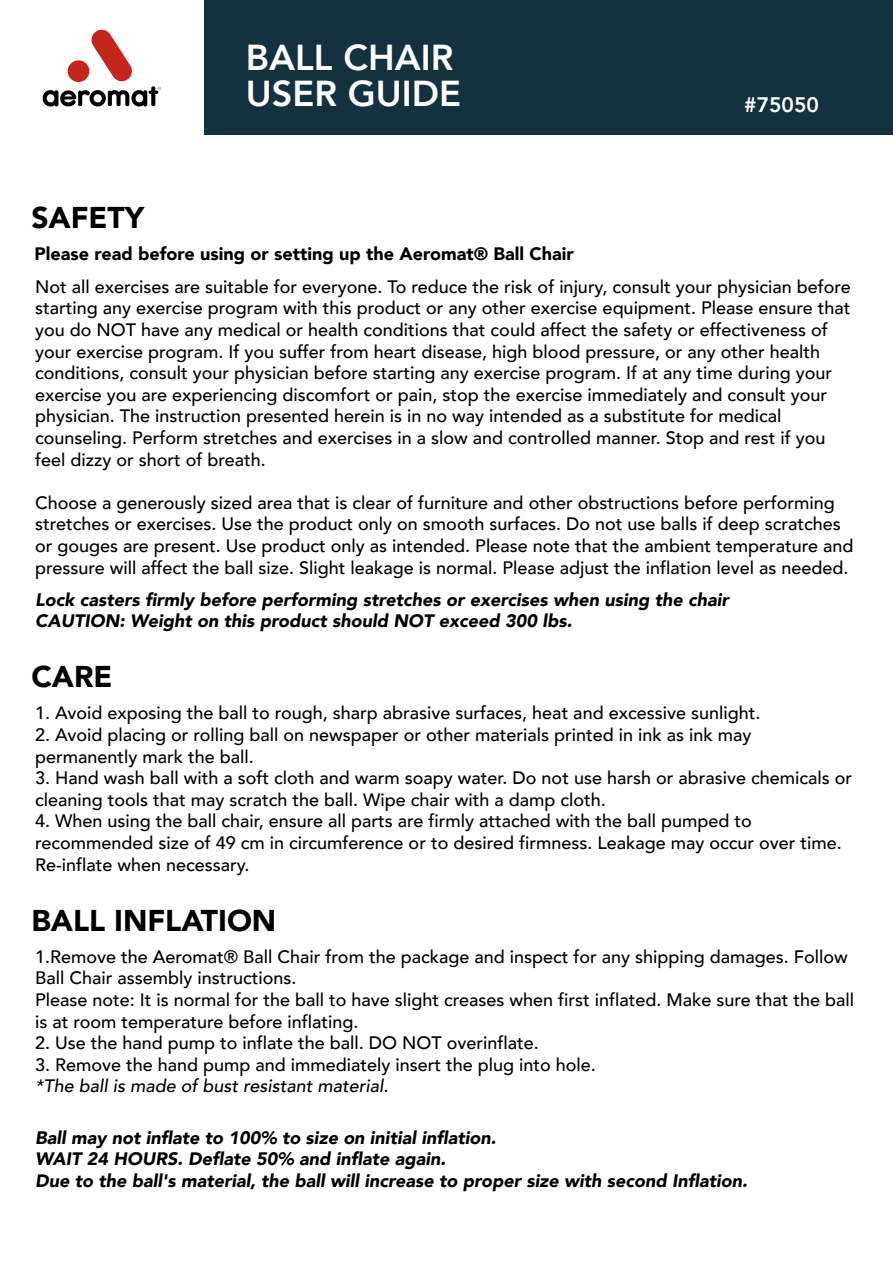
<style>
.page{position:relative;width:893px;height:1263px;background:#fff}
.page>*{position:absolute;margin:0;border:0;box-sizing:border-box;transform-origin:0 0}
.t1{font:800 36px/36px "Avenir";color:#fff}
.t2{font:900 30px "Avenir";color:#000}
.t3{font:800 21px "Avenir";color:#fff}
.t4{font:500 18px/21.6px "Avenir";color:#000}
.t5{font:italic 900 18px/21.6px "Avenir";color:#000}
.t6{font:900 18px "Avenir";color:#000}
.t7{font:italic 500 18px "Avenir";color:#000}
</style>
<div class="page">
<div style="left:204px;top:0;width:689px;height:135px;background:#123240"></div>
<svg style="left:43px;top:29px;width:118px;height:78px"></svg>
<h2 class="t2" style="left:31px;top:192px;width:114px">SAFETY</h2>
<h1 class="t1" style="left:246px;top:40px;width:217px">BALL CHAIR<br>USER GUIDE</h1>
<p class="t6" style="left:34px;top:238px;width:541px">Please read before using or setting up the Aeromat® Ball Chair</p>
<p class="t3" style="left:744px;top:89px;width:76px">#75050</p>
<p class="t4" style="left:35px;top:275px;width:817px">Not all exercises are suitable for everyone. To reduce the risk of injury, consult your physician before starting any exercise program with this product or any other exercise equipment. Please ensure that you do NOT have any medical or health conditions that could affect the safety or effectiveness of your exercise program. If you suffer from heart disease, high blood pressure, or any other health conditions, consult your physician before starting any exercise program. If at any time during your exercise you are experiencing discomfort or pain, stop the exercise immediately and consult your physician. The instruction presented herein is in no way intended as a substitute for medical counseling. Perform stretches and exercises in a slow and controlled manner. Stop and rest if you feel dizzy or short of breath.</p>
<p class="t4" style="left:35px;top:491px;width:820px">Choose a generously sized area that is clear of furniture and other obstructions before performing stretches or exercises. Use the product only on smooth surfaces. Do not use balls if deep scratches or gouges are present. Use product only as intended. Please note that the ambient temperature and pressure will affect the ball size. Slight leakage is normal. Please adjust the inflation level as needed.</p>
<p class="t5" style="left:35px;top:588px;width:695px">Lock casters firmly before performing stretches or exercises when using the chair<br>CAUTION: Weight on this product should NOT exceed 300 lbs.</p>
<h2 class="t2" style="left:31px;top:651px;width:83px">CARE</h2>
<p class="t4" style="left:35px;top:701px;width:727px">1. Avoid exposing the ball to rough, sharp abrasive surfaces, heat and excessive sunlight.</p>
<p class="t4" style="left:35px;top:723px;width:718px">2. Avoid placing or rolling ball on newspaper or other materials printed in ink as ink may permanently mark the ball.</p>
<p class="t4" style="left:35px;top:766px;width:818px">3. Hand wash ball with a soft cloth and warm soapy water. Do not use harsh or abrasive chemicals or cleaning tools that may scratch the ball. Wipe chair with a damp cloth.</p>
<p class="t4" style="left:35px;top:809px;width:808px">4. When using the ball chair, ensure all parts are firmly attached with the ball pumped to recommended size of 49 cm in circumference or to desired firmness. Leakage may occur over time.<br>Re-inflate when necessary.</p>
<h2 class="t2" style="left:31px;top:894px;width:246px">BALL INFLATION</h2>
<p class="t4" style="left:35px;top:945px;width:821px">1.Remove the Aeromat® Ball Chair from the package and inspect for any shipping damages. Follow Ball Chair assembly instructions.<br>Please note: It is normal for the ball to have slight creases when first inflated. Make sure that the ball is at room temperature before inflating.</p>
<p class="t4" style="left:35px;top:1031px;width:505px">2. Use the hand pump to inflate the ball. DO NOT overinflate.</p>
<p class="t4" style="left:35px;top:1053px;width:562px">3. Remove the hand pump and immediately insert the plug into hole.</p>
<p class="t7" style="left:35px;top:1075px;width:355px">*The ball is made of bust resistant material.</p>
<p class="t5" style="left:35px;top:1126px;width:714px">Ball may not inflate to 100% to size on initial inflation.<br>WAIT 24 HOURS. Deflate 50% and inflate again.<br>Due to the ball's material, the ball will increase to proper size with second Inflation.</p>
</div>
